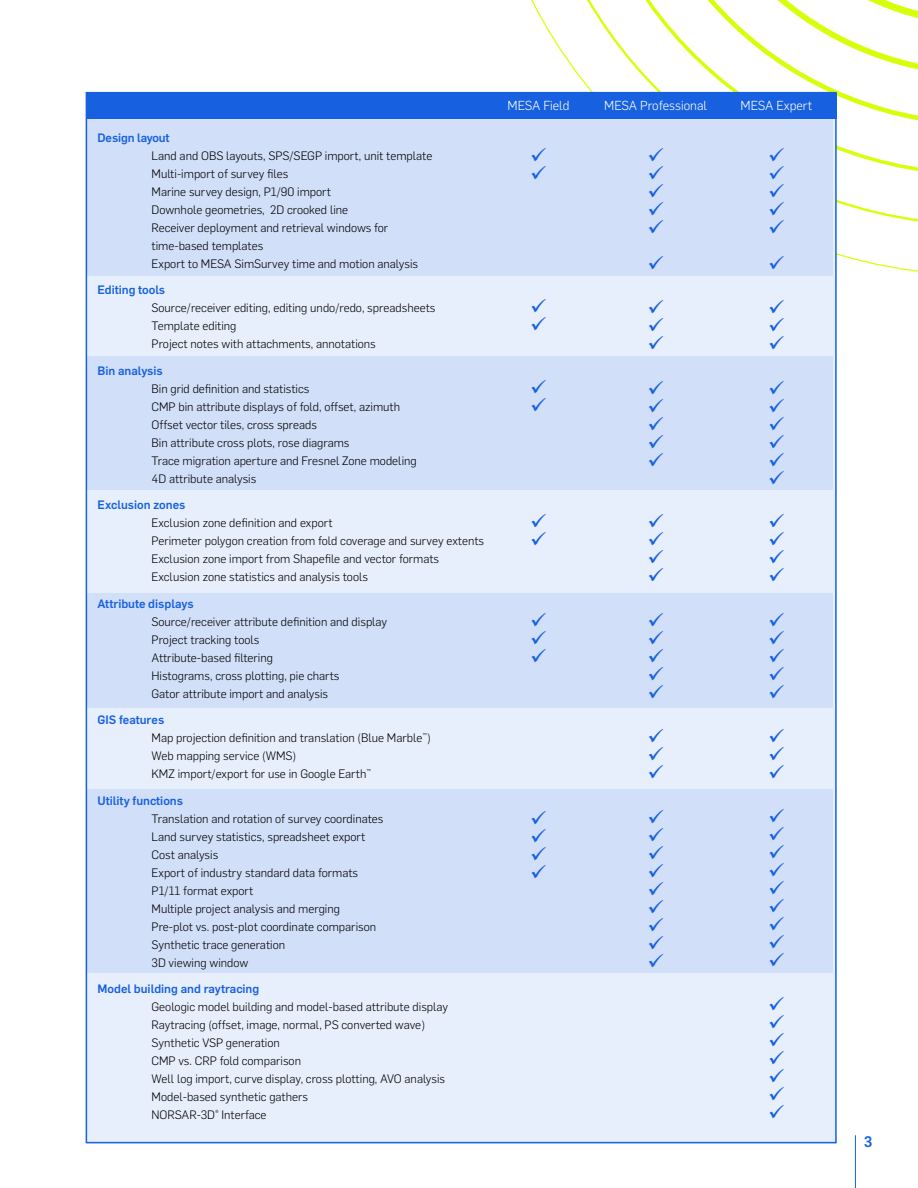
<style>
.page{position:relative;width:918px;height:1188px;background:#fff}
.page>*{position:absolute;margin:0;border:0;box-sizing:border-box;transform-origin:0 0}
.t1{font:21px/18px "Wingdings";color:#1761e1;text-align:justify}
.t2{font:500 15px "Flama";color:#1761e1}
.t3{font:300 12.9px "Flama";color:#fff}
.t4{font:300 12px/18px "Flama";color:#000}
.t5{font:500 12px "Flama";color:#1761e1}
.s1{font-weight:500;color:#1761e1}
</style>
<div class="page">
<svg style="left:527px;top:0;width:391px;height:222px"></svg>
<svg style="left:577px;top:0;width:341px;height:182px"></svg>
<svg style="left:626px;top:0;width:292px;height:132px"></svg>
<hr style="left:855px;top:1135px;width:1px;height:53px;background:#1761e1">
<div style="left:87px;top:112px;width:748px;height:1031px;background:#e8effc"></div>
<div style="left:86px;top:118px;width:747px;height:158px;background:#d1dff9"></div>
<div style="left:87px;top:93px;width:750px;height:26px;background:#1761e1"></div>
<div style="left:86px;top:356px;width:747px;height:134px;background:#d1dff9"></div>
<div style="left:86px;top:593px;width:747px;height:115px;background:#d1dff9"></div>
<div style="left:86px;top:789px;width:747px;height:184px;background:#d1dff9"></div>
<p class="t5" style="left:98px;top:128px;width:73px">Design layout</p>
<p class="t4" style="left:152px;top:146px;width:282px">Land and OBS layouts, SPS/SEGP import, unit template Multi-import of survey files<br>Marine survey design, P1/90 import<br>Downhole geometries, 2D crooked line<br>Receiver deployment and retrieval windows for time-based templates<br>Export to MESA SimSurvey time and motion analysis</p>
<p class="t5" style="left:98px;top:281px;width:69px">Editing tools</p>
<p class="t4" style="left:152px;top:298px;width:285px">Source/receiver editing, editing undo/redo, spreadsheets<br>Template editing<br>Project notes with attachments, annotations</p>
<p class="t5" style="left:98px;top:361px;width:67px">Bin analysis</p>
<p class="t4" style="left:152px;top:379px;width:267px">Bin grid definition and statistics<br>CMP bin attribute displays of fold, offset, azimuth Offset vector tiles, cross spreads<br>Bin attribute cross plots, rose diagrams<br>Trace migration aperture and Fresnel Zone modeling 4D attribute analysis</p>
<p class="t5" style="left:98px;top:496px;width:89px">Exclusion zones</p>
<p class="t4" style="left:152px;top:513px;width:334px">Exclusion zone definition and export<br>Perimeter polygon creation from fold coverage and survey extents Exclusion zone import from Shapefile and vector formats Exclusion zone statistics and analysis tools</p>
<p class="t5" style="left:98px;top:594px;width:98px">Attribute displays</p>
<p class="t4" style="left:152px;top:612px;width:237px">Source/receiver attribute definition and display Project tracking tools<br>Attribute-based filtering<br>Histograms, cross plotting, pie charts<br>Gator attribute import and analysis</p>
<p class="t4" style="left:152px;top:710px;width:280px;text-indent:-54px"><span class="s1">GIS features<br></span>Map projection definition and translation (Blue Marble<sup>™</sup>)<br>Web mapping service (WMS)<br>KMZ import/export for use in Google Earth<sup>™</sup></p>
<p class="t5" style="left:98px;top:791px;width:87px">Utility functions</p>
<p class="t4" style="left:152px;top:809px;width:234px">Translation and rotation of survey coordinates Land survey statistics, spreadsheet export Cost analysis<br>Export of industry standard data formats P1/11 format export<br>Multiple project analysis and merging Pre-plot vs. post-plot coordinate comparison Synthetic trace generation<br>3D viewing window</p>
<p class="t5" style="left:98px;top:980px;width:163px">Model building and raytracing</p>
<p class="t4" style="left:152px;top:997px;width:298px">Geologic model building and model-based attribute display Raytracing (offset, image, normal, PS converted wave)<br>Synthetic VSP generation<br>CMP vs. CRP fold comparison<br>Well log import, curve display, cross plotting, AVO analysis Model-based synthetic gathers<br>NORSAR-3D<sup>®</sup> Interface</p>
<p class="t3" style="left:508px;top:95px;width:63px">MESA Field</p>
<p class="t3" style="left:604px;top:95px;width:104px">MESA Professional</p>
<p class="t3" style="left:741px;top:95px;width:73px">MESA Expert</p>
<h1 class="t1" style="left:530px;top:613px;width:18px">✓ ✓ ✓</h1>
<h1 class="t1" style="left:530px;top:811px;width:18px">✓ ✓ ✓ ✓</h1>
<h1 class="t1" style="left:647px;top:148px;width:18px">✓ ✓ ✓ ✓ ✓</h1>
<h1 class="t1" style="left:647px;top:380px;width:18px">✓ ✓ ✓ ✓ ✓</h1>
<h1 class="t1" style="left:647px;top:514px;width:18px">✓ ✓ ✓ ✓</h1>
<h1 class="t1" style="left:647px;top:612px;width:18px">✓ ✓ ✓ ✓ ✓</h1>
<h1 class="t1" style="left:647px;top:729px;width:18px">✓ ✓ ✓</h1>
<h1 class="t1" style="left:647px;top:809px;width:18px">✓ ✓ ✓ ✓ ✓ ✓ ✓ ✓ ✓</h1>
<h1 class="t1" style="left:768px;top:147px;width:18px">✓ ✓ ✓ ✓ ✓</h1>
<h1 class="t1" style="left:768px;top:380px;width:18px">✓ ✓ ✓ ✓ ✓ ✓</h1>
<h1 class="t1" style="left:768px;top:514px;width:18px">✓ ✓ ✓ ✓</h1>
<h1 class="t1" style="left:768px;top:612px;width:18px">✓ ✓ ✓ ✓ ✓</h1>
<h1 class="t1" style="left:768px;top:729px;width:18px">✓ ✓ ✓</h1>
<h1 class="t1" style="left:768px;top:808px;width:18px">✓ ✓ ✓ ✓ ✓ ✓ ✓ ✓ ✓</h1>
<h1 class="t1" style="left:768px;top:997px;width:18px">✓ ✓ ✓ ✓ ✓ ✓ ✓</h1>
<p class="t2" style="left:864px;top:1131px;width:10px">3</p>
</div>
